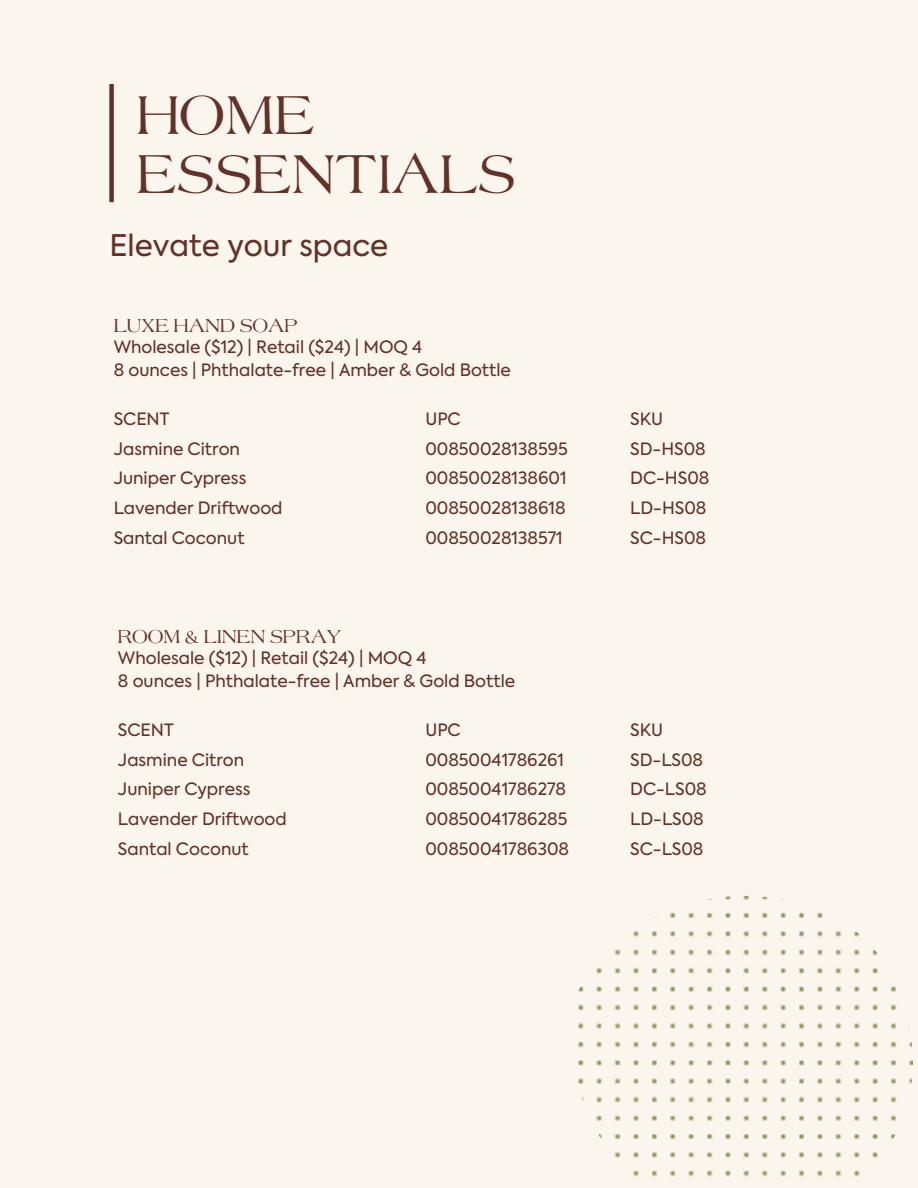
<style>
.page{position:relative;width:918px;height:1188px;background:#faf6ee}
.page>*{position:absolute;margin:0;border:0;box-sizing:border-box;transform-origin:0 0}
.t1{font:49.35px/59.2px "Americana Font";color:#633127}
.t2{font:29.7px "Axiforma";color:#633127}
.t3{font:16.95px/29.7px "Axiforma";color:#633127}
.t4{font:16.95px "Americana Font";color:#633127}
</style>
<div class="page">
<div style="left:109px;top:84px;width:5px;height:118px;background:#633127"></div>
<svg style="left:578px;top:896px;width:335px;height:281px"></svg>
<h1 class="t1" style="left:137px;top:84px;width:380px">HOME<br>ESSENTIALS</h1>
<h2 class="t2" style="left:109px;top:225px;width:280px">Elevate your space</h2>
<p class="t4" style="left:114px;top:314px;width:186px">LUXE HAND SOAP</p>
<p class="t3" style="left:114px;top:335px;width:399px;line-height:23.2px">Wholesale ($12) | Retail ($24) | MOQ 4<br>8 ounces | Phthalate-free | Amber &amp; Gold Bottle</p>
<p class="t3" style="left:114px;top:404px;width:170px">SCENT<br>Jasmine Citron<br>Juniper Cypress<br>Lavender Driftwood<br>Santal Coconut</p>
<p class="t3" style="left:630px;top:404px;width:81px">SKU<br>SD-HS08<br>DC-HS08<br>LD-HS08<br>SC-HS08</p>
<p class="t3" style="left:425px;top:404px;width:144px">UPC<br>00850028138595<br>00850028138601<br>00850028138618<br>00850028138571</p>
<p class="t4" style="left:118px;top:625px;width:225px">ROOM &amp; LINEN SPRAY</p>
<p class="t3" style="left:118px;top:646px;width:399px;line-height:23.2px">Wholesale ($12) | Retail ($24) | MOQ 4<br>8 ounces | Phthalate-free | Amber &amp; Gold Bottle</p>
<p class="t3" style="left:118px;top:715px;width:170px">SCENT<br>Jasmine Citron<br>Juniper Cypress<br>Lavender Driftwood<br>Santal Coconut</p>
<p class="t3" style="left:630px;top:715px;width:78px">SKU<br>SD-LS08<br>DC-LS08<br>LD-LS08<br>SC-LS08</p>
<p class="t3" style="left:425px;top:715px;width:145px">UPC<br>00850041786261<br>00850041786278<br>00850041786285<br>00850041786308</p>
</div>
